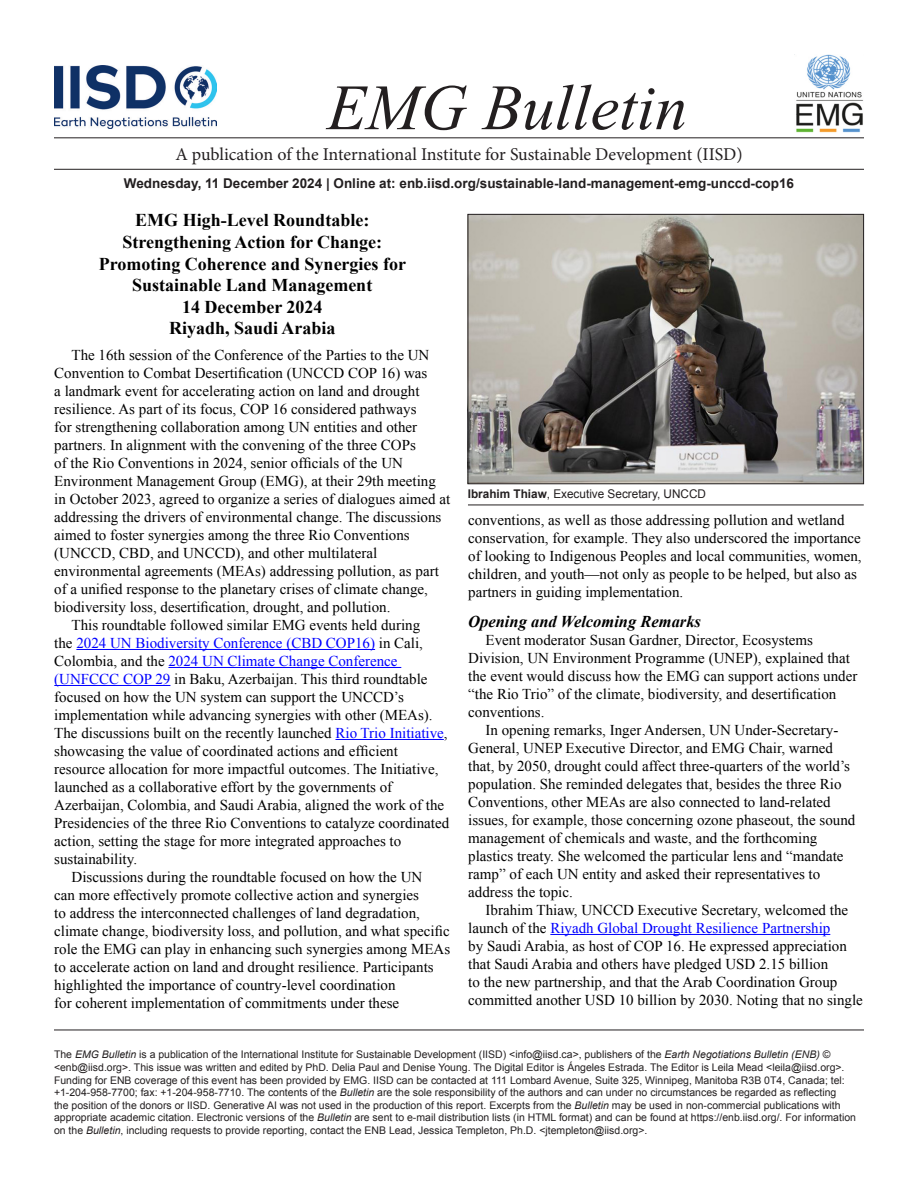
<style>
.page{position:relative;width:918px;height:1188px;background:#fff}
.page>*{position:absolute;margin:0;border:0;box-sizing:border-box;transform-origin:0 0}
.t1{font:italic 64.5px "Times New Roman";color:#231f20}
.ENB_-_Headline_2{font:700 18px/21.6px "Times New Roman";color:#000;text-align:center}
.t2{font:18px "Minion Pro";letter-spacing:-.005em;color:#231f20}
.ENB_-_Headline_3{font:italic 700 16.5px "Times New Roman";color:#000}
.ENB_-_Body{font:15px/18px "Times New Roman";color:#000}
.t3{font:700 13.5px "Arial";color:#231f20}
.t4{font:12px "Arial";color:#231f20}
.t5{font:10.5px/12.6px "Arial";color:#231f20}
.s1{color:#00f}
.s2{font-weight:700}
.s3{font-style:italic}
</style>
<div class="page">
<hr style="left:54px;top:138px;width:810px;height:1px;background:#231f20">
<hr style="left:54px;top:169px;width:810px;height:1px;background:#231f20">
<hr style="left:54px;top:1030px;width:810px;height:1px;background:#231f20">
<img style="left:794px;top:54px;width:69px;height:79px">
<img style="left:54px;top:65px;width:163px;height:64px">
<hr style="left:76px;top:649px;width:299px;height:1px;background:#00f">
<hr style="left:168px;top:667px;width:233px;height:1px;background:#00f">
<hr style="left:54px;top:685px;width:116px;height:1px;background:#00f">
<hr style="left:336px;top:739px;width:108px;height:1px;background:#00f">
<hr style="left:550px;top:934px;width:280px;height:1px;background:#00f">
<img style="left:470px;top:216px;width:392px;height:266px">
<div style="left:468px;top:214px;width:396px;height:270px;border:1px solid #231f20"></div>
<hr style="left:468px;top:505px;width:396px;height:1px;background:#231f20">
<h1 class="t1" style="left:327px;top:63px;width:362px">EMG Bulletin</h1>
<p class="t2" style="left:175px;top:142px;width:569px">A publication of the International Institute for Sustainable Development (IISD)</p>
<p class="t3" style="left:124px;top:175px;width:672px">Wednesday, 11 December 2024 | Online at: enb.iisd.org/sustainable-land-management-emg-unccd-cop16</p>
<p class="ENB_-_Headline_2" style="left:99px;top:209px;width:309px">EMG High-Level Roundtable:<br>Strengthening Action for Change:<br>Promoting Coherence and Synergies for<br>Sustainable Land Management<br>14 December 2024<br>Riyadh, Saudi Arabia</p>
<p class="ENB_-_Body" style="left:54px;top:346px;width:398px;text-indent:17px">The 16th session of the Conference of the Parties to the UN Convention to Combat Desertification (UNCCD COP 16) was<br>a landmark event for accelerating action on land and drought resilience. As part of its focus, COP 16 considered pathways<br>for strengthening collaboration among UN entities and other partners. In alignment with the convening of the three COPs<br>of the Rio Conventions in 2024, senior officials of the UN Environment Management Group (EMG), at their 29th meeting in October 2023, agreed to organize a series of dialogues aimed at addressing the drivers of environmental change. The discussions aimed to foster synergies among the three Rio Conventions (UNCCD, CBD, and UNCCD), and other multilateral environmental agreements (MEAs) addressing pollution, as part of a unified response to the planetary crises of climate change, biodiversity loss, desertification, drought, and pollution.</p>
<p class="ENB_-_Body" style="left:54px;top:616px;width:396px;text-indent:17px">This roundtable followed similar EMG events held during<br>the <span class="s1">2024 UN Biodiversity Conference (CBD COP16)</span> in Cali, Colombia, and the <span class="s1">2024 UN Climate Change Conference (UNFCCC COP 29</span> in Baku, Azerbaijan. This third roundtable focused on how the UN system can support the UNCCD’s implementation while advancing synergies with other (MEAs).<br>The discussions built on the recently launched <span class="s1">Rio Trio Initiative</span>, showcasing the value of coordinated actions and efficient resource allocation for more impactful outcomes. The Initiative, launched as a collaborative effort by the governments of Azerbaijan, Colombia, and Saudi Arabia, aligned the work of the Presidencies of the three Rio Conventions to catalyze coordinated action, setting the stage for more integrated approaches to sustainability.</p>
<p class="ENB_-_Body" style="left:54px;top:868px;width:398px;text-indent:17px">Discussions during the roundtable focused on how the UN<br>can more effectively promote collective action and synergies<br>to address the interconnected challenges of land degradation, climate change, biodiversity loss, and pollution, and what specific role the EMG can play in enhancing such synergies among MEAs to accelerate action on land and drought resilience. Participants highlighted the importance of country-level coordination<br>for coherent implementation of commitments under these</p>
<p class="t4" style="left:468px;top:486px;width:240px"><span class="s2">Ibrahim Thiaw</span>, Executive Secretary, UNCCD</p>
<p class="ENB_-_Body" style="left:468px;top:510px;width:395px">conventions, as well as those addressing pollution and wetland conservation, for example. They also underscored the importance of looking to Indigenous Peoples and local communities, women, children, and youth—not only as people to be helped, but also as partners in guiding implementation.</p>
<p class="ENB_-_Headline_3" style="left:468px;top:610px;width:234px">Opening and Welcoming Remarks</p>
<p class="ENB_-_Body" style="left:468px;top:631px;width:391px;text-indent:17px">Event moderator Susan Gardner, Director, Ecosystems Division, UN Environment Programme (UNEP), explained that the event would discuss how the EMG can support actions under “the Rio Trio” of the climate, biodiversity, and desertification conventions.</p>
<p class="ENB_-_Body" style="left:468px;top:721px;width:389px;text-indent:17px">In opening remarks, Inger Andersen, UN Under-Secretary-General, UNEP Executive Director, and EMG Chair, warned that, by 2050, drought could affect three-quarters of the world’s population. She reminded delegates that, besides the three Rio Conventions, other MEAs are also connected to land-related issues, for example, those concerning ozone phaseout, the sound management of chemicals and waste, and the forthcoming plastics treaty. She welcomed the particular lens and “mandate ramp” of each UN entity and asked their representatives to address the topic.</p>
<p class="ENB_-_Body" style="left:468px;top:901px;width:396px;text-indent:17px">Ibrahim Thiaw, UNCCD Executive Secretary, welcomed the launch of the <span class="s1">Riyadh Global Drought Resilience Partnership<br></span>by Saudi Arabia, as host of COP 16. He expressed appreciation that Saudi Arabia and others have pledged USD 2.15 billion<br>to the new partnership, and that the Arab Coordination Group committed another USD 10 billion by 2030. Noting that no single</p>
<p class="t5" style="left:54px;top:1048px;width:804px">The <span class="s3">EMG Bulletin</span> is a publication of the International Institute for Sustainable Development (IISD) &lt;info@iisd.ca&gt;, publishers of the <span class="s3">Earth Negotiations Bulletin (ENB)</span> © &lt;enb@iisd.org&gt;. This issue was written and edited by PhD. Delia Paul and Denise Young. The Digital Editor is Ángeles Estrada. The Editor is Leila Mead &lt;leila@iisd.org&gt;.<br>Funding for ENB coverage of this event has been provided by EMG. IISD can be contacted at 111 Lombard Avenue, Suite 325, Winnipeg, Manitoba R3B 0T4, Canada; tel: +1-204-958-7700; fax: +1-204-958-7710. The contents of the <span class="s3">Bulletin</span> are the sole responsibility of the authors and can under no circumstances be regarded as reflecting<br>the position of the donors or IISD. Generative AI was not used in the production of this report. Excerpts from the <span class="s3">Bulletin</span> may be used in non-commercial publications with appropriate academic citation. Electronic versions of the <span class="s3">Bulletin</span> are sent to e-mail distribution lists (in HTML format) and can be found at https://enb.iisd.org/. For information on the <span class="s3">Bulletin</span>, including requests to provide reporting, contact the ENB Lead, Jessica Templeton, Ph.D. &lt;jtempleton@iisd.org&gt;.</p>
</div>
